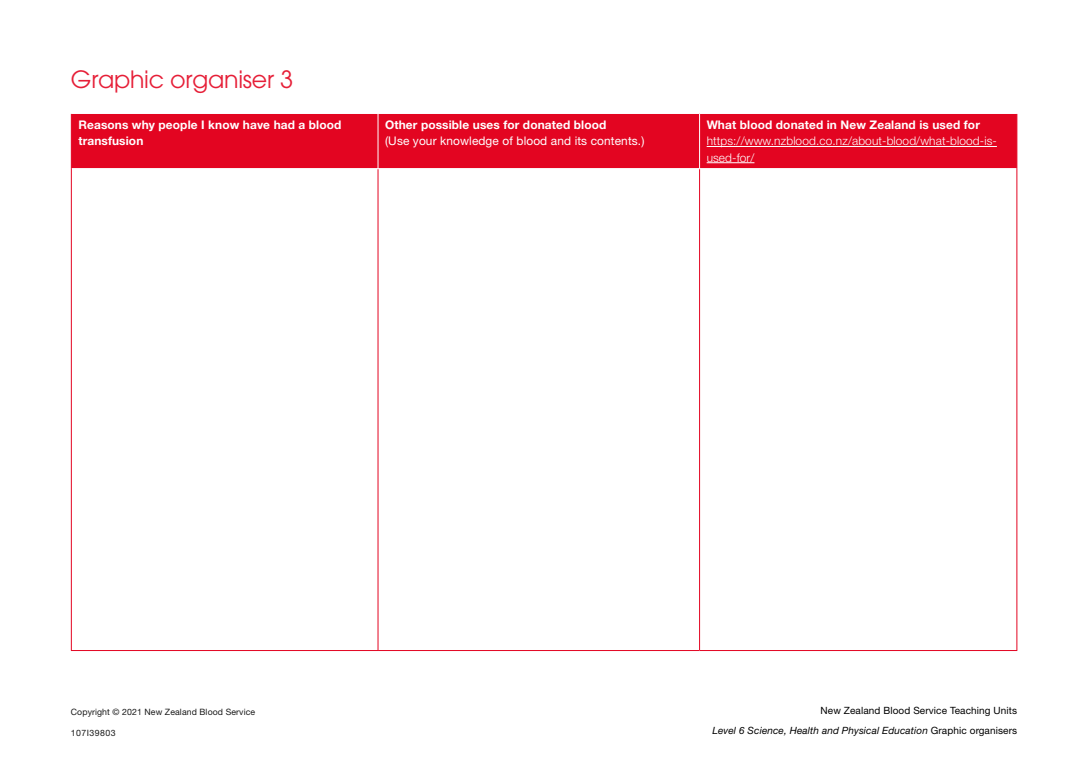
<style>
.page{position:relative;width:1088px;height:780px;background:#fff}
.page>*{position:absolute;margin:0;border:0;box-sizing:border-box;transform-origin:0 0}
.Heading2{font:23.75px "ITC Avant Garde Pro";letter-spacing:-.01em;color:#e61e37}
.Table{font:300 11.88px/16.2px "Helvetica Neue LT Std";letter-spacing:.01em;color:#fff}
.Table-2{font:700 11.88px/16.2px "Helvetica Neue LT Std";letter-spacing:.01em;color:#fff}
.Table-3{font:11.88px "Helvetica Neue LT Std";letter-spacing:.01em;color:#fff}
.t1{font:10px/20.4px "Helvetica Neue LT Std";letter-spacing:.01em;color:#000;text-align:right}
.t2{font:8.75px "Helvetica Neue LT Std";letter-spacing:.01em;color:#1a1a1a}
.t3{font:8.75px "Helvetica Neue LT Std";letter-spacing:.05em;color:#1a1a1a}
.s1{font-weight:700}
.s2{font-style:italic}
</style>
<div class="page">
<div style="left:72px;top:114px;width:944px;height:54px;background:#e30521"></div>
<hr style="left:377px;top:169px;width:1px;height:481px;background:#e30521">
<hr style="left:699px;top:169px;width:1px;height:481px;background:#e30521">
<hr style="left:71px;top:169px;width:1px;height:481px;background:#e30521">
<hr style="left:1016px;top:169px;width:1px;height:481px;background:#e30521">
<hr style="left:71px;top:650px;width:307px;height:1px;background:#e30521">
<hr style="left:378px;top:650px;width:321px;height:1px;background:#e30521">
<hr style="left:699px;top:650px;width:318px;height:1px;background:#e30521">
<hr style="left:377px;top:114px;width:1px;height:54px;background:#fff">
<hr style="left:699px;top:114px;width:1px;height:54px;background:#fff">
<hr style="left:71px;top:114px;width:1px;height:55px;background:#e30521">
<hr style="left:1016px;top:114px;width:1px;height:55px;background:#e30521">
<hr style="left:707px;top:146px;width:290px;height:1px;background:#fff">
<hr style="left:707px;top:162px;width:47px;height:1px;background:#fff">
<p class="Heading2" style="left:71px;top:65px;width:224px">Graphic organiser 3</p>
<p class="Table-2" style="left:78px;top:116px;width:265px">Reasons why people I know have had a blood transfusion</p>
<p class="Table-2" style="left:385px;top:116px;width:223px">Other possible uses for donated blood</p>
<p class="Table-3" style="left:385px;top:134px;width:261px">(Use your knowledge of blood and its contents.)</p>
<p class="Table" style="left:707px;top:116px;width:292px"><span class="s1">What blood donated in New Zealand is used for </span>https://www.nzblood.co.nz/about-blood/what-blood-is&shy;used-for/</p>
<p class="t2" style="left:71px;top:706px;width:186px">Copyright © 2021 New Zealand Blood Service</p>
<p class="t3" style="left:71px;top:727px;width:46px">107I39803</p>
<p class="t1" style="left:712px;top:699px;width:306px">New Zealand Blood Service Teaching Units<br><span class="s2">Level 6 Science, Health and Physical Education</span> Graphic organisers</p>
</div>
